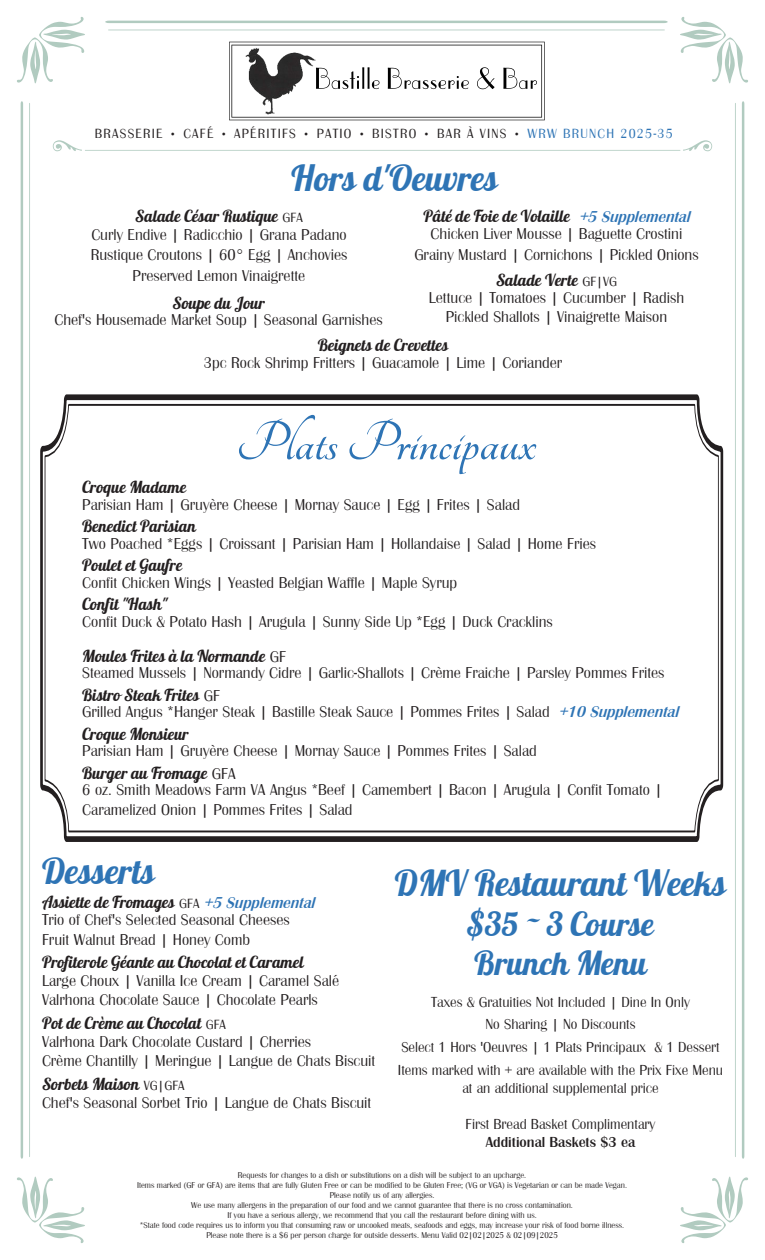
<style>
.page{position:relative;width:765px;height:1260px;background:#fff}
.page>*{position:absolute;margin:0;border:0;box-sizing:border-box;transform-origin:0 0}
.Item_Title___Price{font:700 60px "Tangerine";color:#2e74b5}
.Header_1{font:35px "Lobster";color:#2e74b5}
.t1{font:32.5px/39px "Lobster";color:#2e74b5}
.Item_Title___Price-2{font:500 16.25px/16.6px "Britannic";color:#231f20}
.t2{font:16.25px "Lobster";color:#231f20}
.Item_Description{font:500 16.25px/16.6px "Britannic";color:#231f20;text-align:center}
.t3{font:500 15px/22.6px "Britannic";color:#231f20;text-align:center}
.t4{font:15px "Britannic Medium BOLD";color:#231f20}
.Header_1-2{font:500 13.75px "Britannic";letter-spacing:.09em;color:#231f20}
.t5{font:500 8.75px/10px "Britannic";color:#231f20;text-align:center}
.s1{color:#2e74b5}
.s2{font-family:"Britannic";font-weight:500;font-size:13.75px}
.s3{font-family:"Britannic Medium BOLD";font-style:italic;color:#2e74b5}
.s4{font-family:"Lobster";font-weight:400}
.s5{font-size:13.75px}
.s6{font-family:"Britannic Medium BOLD";font-weight:400;font-style:italic;color:#2e74b5}
</style>
<div class="page">
<svg style="left:17px;top:1177px;width:68px;height:66px"></svg>
<svg style="left:17px;top:17px;width:68px;height:66px"></svg>
<svg style="left:680px;top:1177px;width:68px;height:66px"></svg>
<svg style="left:680px;top:17px;width:68px;height:66px"></svg>
<svg style="left:29px;top:103px;width:1px;height:1054px"></svg>
<hr style="left:21px;top:101px;width:2px;height:1058px;background:#b1cbc0">
<svg style="left:735px;top:103px;width:1px;height:1054px"></svg>
<hr style="left:742px;top:101px;width:2px;height:1058px;background:#b1cbc0">
<svg style="left:108px;top:30px;width:557px;height:1px"></svg>
<svg style="left:105px;top:21px;width:563px;height:2px"></svg>
<svg style="left:53px;top:140px;width:29px;height:11px"></svg>
<svg style="left:683px;top:140px;width:29px;height:11px"></svg>
<hr style="left:85px;top:150px;width:595px;height:1px;background:#b1cbc0">
<svg style="left:40px;top:394px;width:684px;height:448px"></svg>
<svg style="left:44px;top:403px;width:675px;height:430px"></svg>
<img style="left:229px;top:42px;width:316px;height:79px">
<p class="Header_1-2" style="left:95px;top:127px;width:579px">BRASSERIE • CAFÉ • APÉRITIFS • PATIO • BISTRO • BAR À VINS • <span class="s1">WRW BRUNCH 2025-35</span></p>
<p class="Header_1" style="left:291px;top:156px;width:208px">Hors d'Oeuvres</p>
<p class="t2" style="left:135px;top:206px;width:169px">Salade César Rustique <span class="s2">GFA</span></p>
<p class="Item_Title___Price-2" style="left:91px;top:224px;width:258px;line-height:20.6px;text-align:center">Curly Endive | Radicchio | Grana Padano<br>Rustique Croutons | 60° Egg | Anchovies<br>Preserved Lemon Vinaigrette</p>
<p class="t2" style="left:172px;top:293px;width:94px">Soupe du Jour</p>
<p class="Item_Title___Price-2" style="left:55px;top:312px;width:330px">Chef's Housemade Market Soup | Seasonal Garnishes</p>
<p class="t2" style="left:424px;top:206px;width:272px">Pâté de Foie de Volaille <span class="s3">+5 Supplemental</span></p>
<p class="Item_Title___Price-2" style="left:414px;top:224px;width:286px;line-height:20.6px;text-align:center">Chicken Liver Mousse | Baguette Crostini<br>Grainy Mustard | Cornichons | Pickled Onions</p>
<p class="Item_Description" style="left:429px;top:272px;width:257px"><span class="s4">Salade Verte</span> <span class="s5">GF|VG<br></span>Lettuce | Tomatoes | Cucumber | Radish</p>
<p class="Item_Description" style="left:446px;top:308px;width:223px">Pickled Shallots | Vinaigrette Maison</p>
<p class="t2" style="left:318px;top:335px;width:132px">Beignets de Crevettes</p>
<p class="Item_Title___Price-2" style="left:204px;top:355px;width:360px">3pc Rock Shrimp Fritters | Guacamole | Lime | Coriander</p>
<p class="Item_Title___Price" style="left:236px;top:414px;width:301px">Plats Principaux</p>
<p class="Item_Title___Price-2" style="left:82px;top:479px;width:439px"><span class="s4">Croque Madame<br></span>Parisian Ham | Gruyère Cheese | Mornay Sauce | Egg | Frites | Salad</p>
<p class="Item_Title___Price-2" style="left:82px;top:518px;width:515px"><span class="s4">Benedict Parisian<br></span>Two Poached *Eggs | Croissant | Parisian Ham | Hollandaise | Salad | Home Fries</p>
<p class="Item_Title___Price-2" style="left:82px;top:557px;width:376px"><span class="s4">Poulet et Gaufre<br></span>Confit Chicken Wings | Yeasted Belgian Waffle | Maple Syrup</p>
<p class="Item_Title___Price-2" style="left:82px;top:596px;width:472px"><span class="s4">Confit "Hash"<br></span>Confit Duck &amp; Potato Hash | Arugula | Sunny Side Up *Egg | Duck Cracklins</p>
<p class="Item_Title___Price-2" style="left:82px;top:648px;width:584px"><span class="s4">Moules Frites à la Normande</span> GF<br>Steamed Mussels | Normandy Cidre | Garlic-Shallots | Crème Fraiche | Parsley Pommes Frites</p>
<p class="Item_Title___Price-2" style="left:82px;top:687px;width:602px"><span class="s4">Bistro Steak Frites</span> GF<br>Grilled Angus *Hanger Steak | Bastille Steak Sauce | Pommes Frites | Salad <span class="s6">+10 Supplemental</span></p>
<p class="Item_Title___Price-2" style="left:82px;top:726px;width:456px"><span class="s4">Croque Monsieur<br></span>Parisian Ham | Gruyère Cheese | Mornay Sauce | Pommes Frites | Salad</p>
<p class="Item_Title___Price-2" style="left:82px;top:765px;width:582px"><span class="s4">Burger au Fromage</span> GFA<br>6 oz. Smith Meadows Farm VA Angus *Beef | Camembert | Bacon | Arugula | Confit Tomato |</p>
<p class="Item_Title___Price-2" style="left:82px;top:801px;width:272px">Caramelized Onion | Pommes Frites | Salad</p>
<h2 class="Header_1" style="left:42px;top:849px;width:114px">Desserts</h2>
<p class="t2" style="left:42px;top:891px;width:278px">Assiette de Fromages <span class="s2">GFA</span> <span class="s3">+5 Supplemental</span></p>
<p class="Item_Title___Price-2" style="left:42px;top:910px;width:249px;line-height:19.5px">Trio of Chef's Selected Seasonal Cheeses<br>Fruit Walnut Bread | Honey Comb</p>
<p class="t2" style="left:42px;top:952px;width:263px">Profiterole Géante au Chocolat et Caramel</p>
<p class="Item_Title___Price-2" style="left:42px;top:971px;width:299px;line-height:19.5px">Large Choux | Vanilla Ice Cream | Caramel Salé<br>Valrhona Chocolate Sauce | Chocolate Pearls</p>
<p class="t2" style="left:42px;top:1013px;width:185px">Pot de Crème au Chocolat <span class="s2">GFA</span></p>
<p class="Item_Title___Price-2" style="left:42px;top:1032px;width:335px;line-height:19.5px">Valrhona Dark Chocolate Custard | Cherries<br>Crème Chantilly | Meringue | Langue de Chats Biscuit</p>
<p class="t2" style="left:42px;top:1074px;width:144px">Sorbets Maison <span class="s2">VG|GFA</span></p>
<p class="Item_Title___Price-2" style="left:42px;top:1094px;width:331px">Chef's Seasonal Sorbet Trio | Langue de Chats Biscuit</p>
<h2 class="Header_1" style="left:395px;top:861px;width:333px">DMV Restaurant Weeks</h2>
<h3 class="t1" style="left:467px;top:908px;width:189px">$35 ~ 3 Course<br>Brunch Menu</h3>
<p class="t3" style="left:398px;top:990px;width:327px">Taxes &amp; Gratuities Not Included | Dine In Only<br>No Sharing | No Discounts<br>Select 1 Hors 'Oeuvres | 1 Plats Principaux &amp; 1 Dessert Items marked with + are available with the Prix Fixe Menu</p>
<p class="t3" style="left:462px;top:1076px;width:198px">at an additional supplemental price</p>
<p class="t3" style="left:466px;top:1112px;width:191px">First Bread Basket Complimentary</p>
<p class="t4" style="left:486px;top:1133px;width:151px">Additional Baskets $3 ea</p>
<p class="t5" style="left:137px;top:1170px;width:491px">Requests for changes to a dish or substitutions on a dish will be subject to an upcharge.<br>Items marked (GF or GFA) are items that are fully Gluten Free or can be modified to be Gluten Free; (VG or VGA) is Vegetarian or can be made Vegan.<br>Please notify us of any allergies.<br>We use many allergens in the preparation of our food and we cannot guarantee that there is no cross contamination.<br>If you have a serious allergy, we recommend that you call the restaurant before dining with us.<br>*State food code requires us to inform you that consuming raw or uncooked meats, seafoods and eggs, may increase your risk of food borne illness.<br>Please note there is a $6 per person charge for outside desserts. Menu Valid 02|02|2025 &amp; 02|09|2025</p>
</div>
